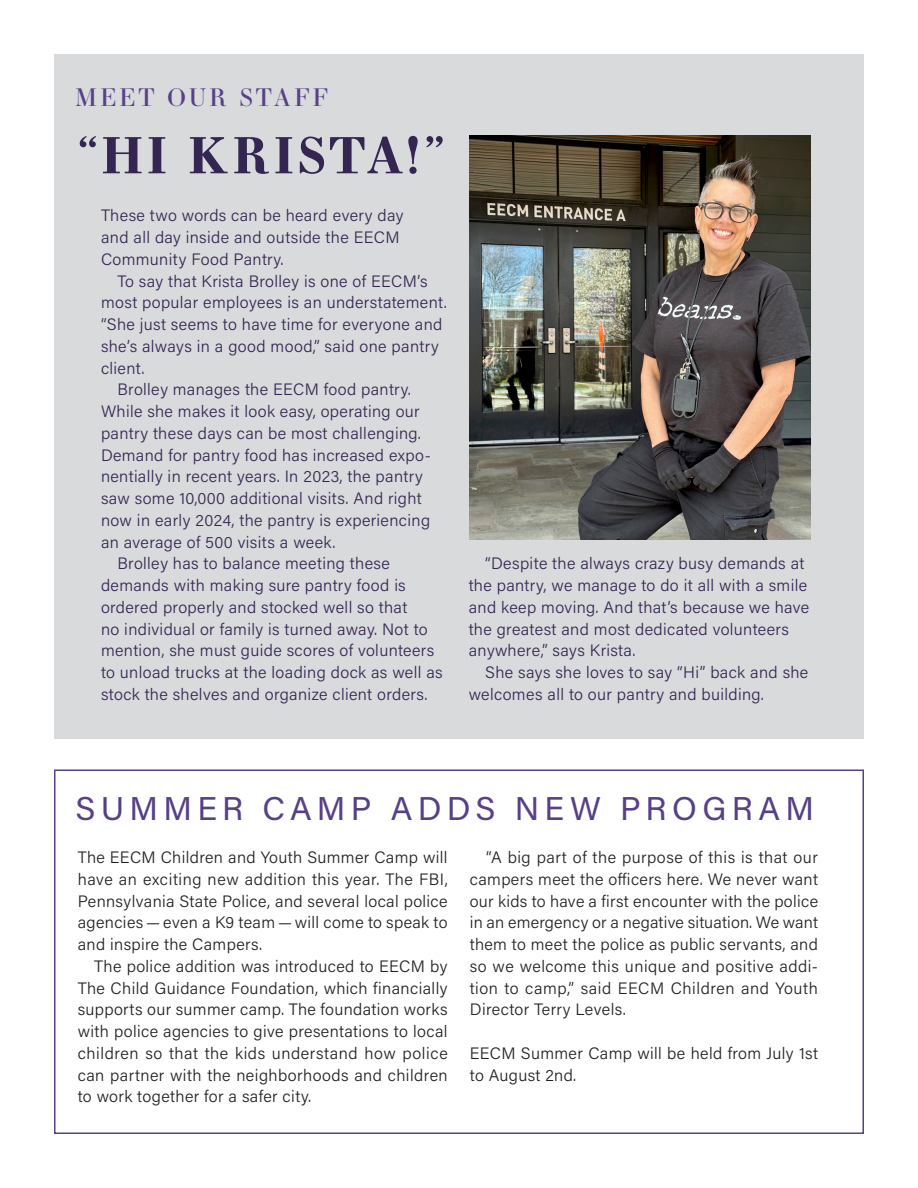
<style>
.page{position:relative;width:918px;height:1188px;background:#fff}
.page>*{position:absolute;margin:0;border:0;box-sizing:border-box;transform-origin:0 0}
.Main_Heading_-_Left_Align{font:700 50.25px "Essonnes Text";letter-spacing:.075em;color:#342651}
.Story_Headline_-_Left_Align{font:33px "Acumin Variable Concept";letter-spacing:.16em;color:#584087}
.Subheading_-_Left_Align{font:24px "Essonnes Display";letter-spacing:.135em;color:#584087}
.Body_Text_-_Left_Align{font:16.5px/21.8px "Acumin Variable Concept";letter-spacing:.02em;color:#342651}
.Body_Text_-_Left_Align-2{font:16.5px/21.8px "Acumin Variable Concept";letter-spacing:.02em;color:#231f20;text-align:justify}
</style>
<div class="page">
<div style="left:54px;top:770px;width:810px;height:364px;border:2px solid #584087"></div>
<div style="left:54px;top:54px;width:810px;height:685px;background:#d9dadc"></div>
<img style="left:470px;top:135px;width:341px;height:405px">
<p class="Subheading_-_Left_Align" style="left:76px;top:81px;width:254px">MEET OUR STAFF</p>
<p class="Main_Heading_-_Left_Align" style="left:78px;top:119px;width:368px">“HI KRISTA!”</p>
<p class="Body_Text_-_Left_Align" style="left:101px;top:204px;width:304px">These two words can be heard every day and all day inside and outside the EECM<br>Community Food Pantry.</p>
<p class="Body_Text_-_Left_Align" style="left:101px;top:269px;width:347px;text-indent:16px">To say that Krista Brolley is one of EECM’s most popular employees is an understatement. “She just seems to have time for everyone and she’s always in a good mood,” said one pantry client.</p>
<p class="Body_Text_-_Left_Align" style="left:101px;top:378px;width:331px;text-indent:16px">Brolley manages the EECM food pantry.<br>While she makes it look easy, operating our pantry these days can be most challenging.<br>Demand for pantry food has increased expo&shy;nentially in recent years. In 2023, the pantry saw some 10,000 additional visits. And right now in early 2024, the pantry is experiencing an average of 500 visits a week.</p>
<p class="Body_Text_-_Left_Align" style="left:101px;top:552px;width:343px;text-indent:16px">Brolley has to balance meeting these demands with making sure pantry food is ordered properly and stocked well so that<br>no individual or family is turned away. Not to mention, she must guide scores of volunteers to unload trucks at the loading dock as well as stock the shelves and organize client orders.</p>
<p class="Body_Text_-_Left_Align" style="left:469px;top:552px;width:342px;text-indent:16px">“Despite the always crazy busy demands at the pantry, we manage to do it all with a smile and keep moving. And that’s because we have the greatest and most dedicated volunteers anywhere,” says Krista.</p>
<p class="Body_Text_-_Left_Align" style="left:469px;top:661px;width:341px;text-indent:16px">She says she loves to say “Hi” back and she welcomes all to our pantry and building.</p>
<p class="Story_Headline_-_Left_Align" style="left:76px;top:786px;width:740px">SUMMER CAMP ADDS NEW PROGRAM</p>
<p class="Body_Text_-_Left_Align-2" style="left:78px;top:846px;width:372px">The EECM Children and Youth Summer Camp will have an exciting new addition this year. The FBI, Pennsylvania State Police, and several local police agencies — even a K9 team — will come to speak to and inspire the Campers.</p>
<p class="Body_Text_-_Left_Align-2" style="left:78px;top:955px;width:372px;text-indent:16px">The police addition was introduced to EECM by The Child Guidance Foundation, which financially supports our summer camp. The foundation works with police agencies to give presentations to local children so that the kids understand how police can partner with the neighborhoods and children to work together for a safer city.</p>
<p class="Body_Text_-_Left_Align-2" style="left:470px;top:846px;width:350px;text-indent:16px">“A big part of the purpose of this is that our campers meet the officers here. We never want our kids to have a first encounter with the police in an emergency or a negative situation. We want them to meet the police as public servants, and so we welcome this unique and positive addi&shy;tion to camp,” said EECM Children and Youth Director Terry Levels.</p>
<p class="Body_Text_-_Left_Align-2" style="left:470px;top:1042px;width:350px">EECM Summer Camp will be held from July 1st to August 2nd.</p>
</div>
